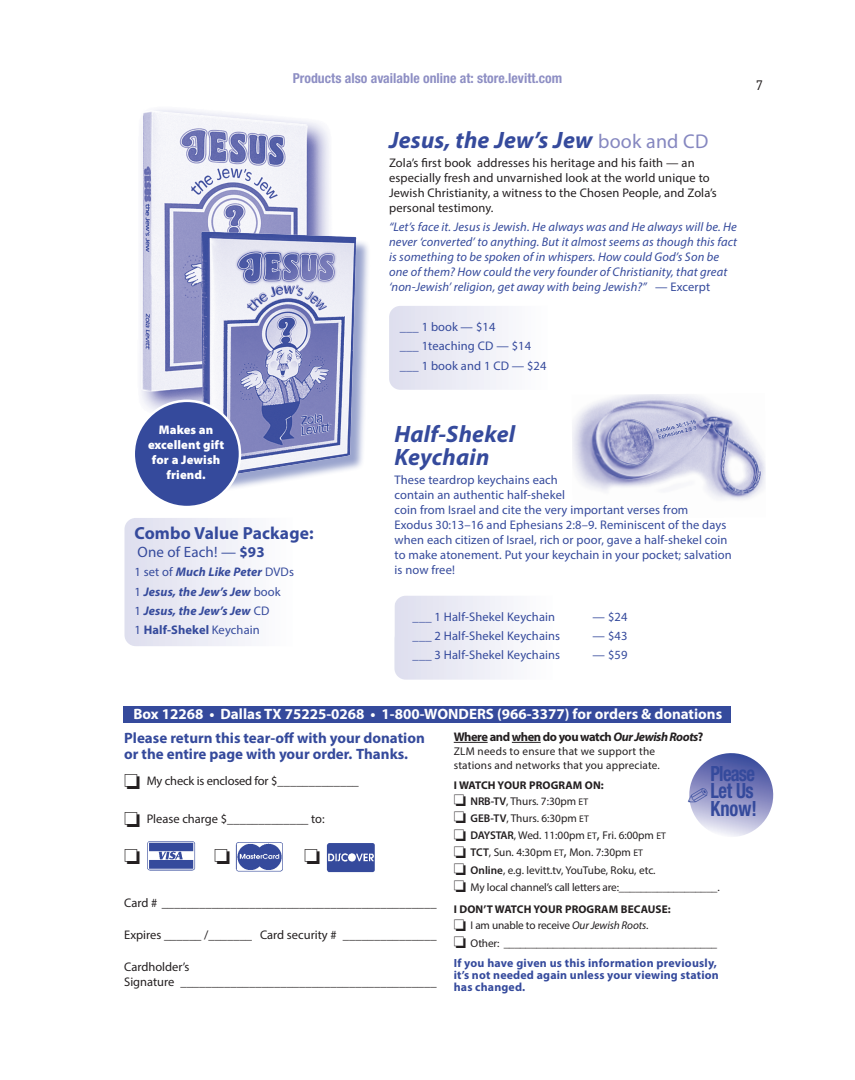
<style>
.page{position:relative;width:855px;height:1080px;background:#fff}
.page>*{position:absolute;margin:0;border:0;box-sizing:border-box;transform-origin:0 0}
.t1{font:italic 700 23.75px/22.5px "Myriad Pro";letter-spacing:.01em;color:#354a9c}
.t2{font:700 condensed 21px/17.5px "Helvetica Neue LT Std";letter-spacing:-.02em;color:#354a9c;scale:.88 1}
.t3{font:700 17.5px "Myriad Pro";letter-spacing:.01em;color:#354a9c}
.t4{font:700 15px/16.2px "Myriad Pro";color:#354a9c}
.t5{font:700 15px "Myriad Pro";color:#fff}
.t6{font:15px "Myriad Pro";letter-spacing:.01em;color:#354a9c}
.t7{font:700 condensed 13.75px "Helvetica Neue LT Std";color:#8e8fc4}
.t8{font:13.75px "Yorkten Slab Con Reg";color:#231f20}
.t9{font:12.5px/15px "Myriad Pro";letter-spacing:.01em;color:#354a9c}
.t10{font:12.5px/15px "Myriad Pro";letter-spacing:.01em;color:#231f20}
.t11{font:italic 12.5px/15px "Myriad Pro";letter-spacing:.01em;color:#354a9c}
.t12{font:italic 700 12.5px/19.2px "Myriad Pro";letter-spacing:.01em;color:#354a9c}
.t13{font:700 12.5px "Myriad Pro";letter-spacing:-.035em;color:#231f20}
.t14{font:900 12.5px/15px "Myriad Pro";letter-spacing:.01em;color:#fff;text-align:center}
.t15{font:12.5px "Myriad Pro";letter-spacing:-.015em;color:#231f20}
.t16{font:700 11.88px/11.9px "Myriad Pro";letter-spacing:.015em;color:#354a9c}
.t17{font:11.25px/13.8px "Myriad Pro";color:#231f20}
.t18{font:700 11.25px "Myriad Pro";letter-spacing:.01em;color:#231f20}
.s1{font-weight:400;font-style:normal;font-size:20px;color:#8587c0}
.s2{font-style:normal}
.s3{font-weight:700}
.s4{font-weight:400;font-style:normal}
.s5{font-style:italic}
.s6{font-weight:600}
.s7{font-size:9.62px}
.s8{font-size:13.75px}
</style>
<div class="page">
<img style="left:140px;top:109px;width:189px;height:298px">
<img style="left:148px;top:226px;width:220px;height:258px">
<div style="left:124px;top:706px;width:607px;height:16px;background:#354a9c"></div>
<hr style="left:454px;top:742px;width:34px;height:1px;background:#231f20">
<svg style="left:512px;top:742px;width:29px;height:1px"></svg>
<img style="left:147px;top:841px;width:48px;height:30px">
<img style="left:235px;top:842px;width:48px;height:30px">
<img style="left:326px;top:843px;width:49px;height:30px">
<svg style="left:389px;top:306px;width:113px;height:84px"></svg>
<div style="left:134px;top:401px;width:106px;height:106px;background:#354a9c;border-radius:50%"></div>
<div style="left:133px;top:400px;width:108px;height:108px;border:2px solid #fff;border-radius:50%"></div>
<img style="left:572px;top:394px;width:193px;height:106px">
<svg style="left:124px;top:518px;width:383px;height:162px"></svg>
<svg style="left:689px;top:753px;width:85px;height:83px"></svg>
<svg style="left:147px;top:849px;width:6px;height:16px"></svg>
<svg style="left:235px;top:849px;width:1px;height:16px"></svg>
<p class="t7" style="left:293px;top:70px;width:271px">Products also available online at: store.levitt.com</p>
<h1 class="t1" style="left:389px;top:128px;width:321px">Jesus, the Jew’s Jew <span class="s1">book and CD</span></h1>
<p class="t10" style="left:389px;top:155px;width:329px">Zola’s first book addresses his heritage and his faith — an especially fresh and unvarnished look at the world unique to Jewish Christianity, a witness to the Chosen People, and Zola’s personal testimony.</p>
<p class="t11" style="left:389px;top:220px;width:350px">“Let’s face it. Jesus is Jewish. He always was and He always will be. He never ‘converted’ to anything. But it almost seems as though this fact is something to be spoken of in whispers. How could God’s Son be one of them? How could the very founder of Christianity, that great ‘non-Jewish’ religion, get away with being Jewish?” <span class="s2">— Excerpt</span></p>
<p class="t9" style="left:400px;top:317px;width:148px;line-height:19.2px">___ 1 book — $14<br>___ 1teaching CD — $14 ___ 1 book and 1 CD — $24</p>
<p class="t8" style="left:756px;top:77px;width:7px">7</p>
<p class="t14" style="left:148px;top:422px;width:78px">Makes an excellent gift for a Jewish friend.</p>
<h3 class="t3" style="left:134px;top:522px;width:181px">Combo Value Package:</h3>
<p class="t6" style="left:138px;top:543px;width:129px">One of Each! — <span class="s3">$93</span></p>
<p class="t12" style="left:134px;top:562px;width:161px"><span class="s4">1 set of</span> Much Like Peter <span class="s4">DVDs<br>1</span> Jesus, the Jew’s Jew <span class="s4">book<br>1</span> Jesus, the Jew’s Jew <span class="s4">CD<br>1</span> <span class="s2">Half-Shekel</span> <span class="s4">Keychain</span></p>
<h1 class="t1" style="left:395px;top:422px;width:122px">Half-Shekel<br>Keychain</h1>
<p class="t9" style="left:395px;top:472px;width:339px">These teardrop keychains each<br>contain an authentic half-shekel<br>coin from Israel and cite the very important verses from<br>Exodus 30:13–16 and Ephesians 2:8–9. Reminiscent of the days when each citizen of Israel, rich or poor, gave a half-shekel coin to make atonement. Put your keychain in your pocket; salvation is now free!</p>
<p class="t9" style="left:413px;top:609px;width:144px">___ 1 Half-Shekel Keychain</p>
<p class="t9" style="left:593px;top:609px;width:36px">— $24</p>
<p class="t9" style="left:413px;top:628px;width:149px">___ 2 Half-Shekel Keychains</p>
<p class="t9" style="left:593px;top:628px;width:36px">— $43</p>
<p class="t9" style="left:413px;top:647px;width:149px">___ 3 Half-Shekel Keychains</p>
<p class="t9" style="left:593px;top:647px;width:36px">— $59</p>
<p class="t5" style="left:133px;top:704px;width:590px">Box 12268 • Dallas TX 75225-0268 • 1-800-WONDERS (966-3377) for orders &amp; donations</p>
<p class="t4" style="left:124px;top:729px;width:302px">Please return this tear-off with your donation or the entire page with your order. Thanks.</p>
<p class="t15" style="left:124px;top:774px;width:236px">□ My check is enclosed for $_____________</p>
<p class="t10" style="left:124px;top:811px;width:202px">□ Please charge $_____________ to:</p>
<p class="t10" style="left:124px;top:895px;width:314px">Card # ____________________________________________</p>
<p class="t10" style="left:124px;top:927px;width:314px">Expires ______ /_______ Card security # _______________</p>
<p class="t10" style="left:124px;top:959px;width:314px">Cardholder’s<br>Signature _________________________________________</p>
<p class="t13" style="left:454px;top:729px;width:251px">Where and when do you watch <span class="s5">Our Jewish Roots</span>?</p>
<p class="t17" style="left:454px;top:744px;width:208px">ZLM needs to ensure that we support the stations and networks that you appreciate.</p>
<p class="t18" style="left:454px;top:778px;width:152px">I WATCH YOUR PROGRAM ON:</p>
<p class="t17" style="left:454px;top:794px;width:136px">□ <span class="s6">NRB-TV</span>, Thurs. 7:30pm <span class="s7">ET</span></p>
<p class="t17" style="left:454px;top:811px;width:137px">□ <span class="s6">GEB-TV</span>, Thurs. 6:30pm <span class="s7">ET</span></p>
<p class="t17" style="left:454px;top:829px;width:214px">□ <span class="s6">DAYSTAR</span>, Wed. 11:00pm <span class="s7">ET</span><span class="s8">,</span> Fri. 6:00pm <span class="s7">ET</span></p>
<p class="t17" style="left:454px;top:846px;width:191px">□ <span class="s6">TCT</span>, Sun. 4:30pm <span class="s7">ET</span><span class="s8">,</span> Mon. 7:30pm <span class="s7">ET</span></p>
<p class="t17" style="left:454px;top:863px;width:203px">□ <span class="s6">Online</span>, e.g. levitt.tv, YouTube, Roku, etc.</p>
<p class="t17" style="left:454px;top:875px;width:267px;line-height:22.8px">□ My local channel’s call letters are:__________________.<br><span class="s3">I DON’T WATCH YOUR PROGRAM BECAUSE:</span></p>
<p class="t17" style="left:454px;top:919px;width:196px">□ I am unable to receive <span class="s5">Our Jewish Roots</span>.</p>
<p class="t17" style="left:454px;top:936px;width:265px">□ Other: _______________________________________</p>
<p class="t16" style="left:454px;top:957px;width:267px">If you have given us this information previously, it’s not needed again unless your viewing station has changed.</p>
<h2 class="t2" style="left:710px;top:764px;width:54px">Please<br>Let Us<br>Know!</h2>
</div>
